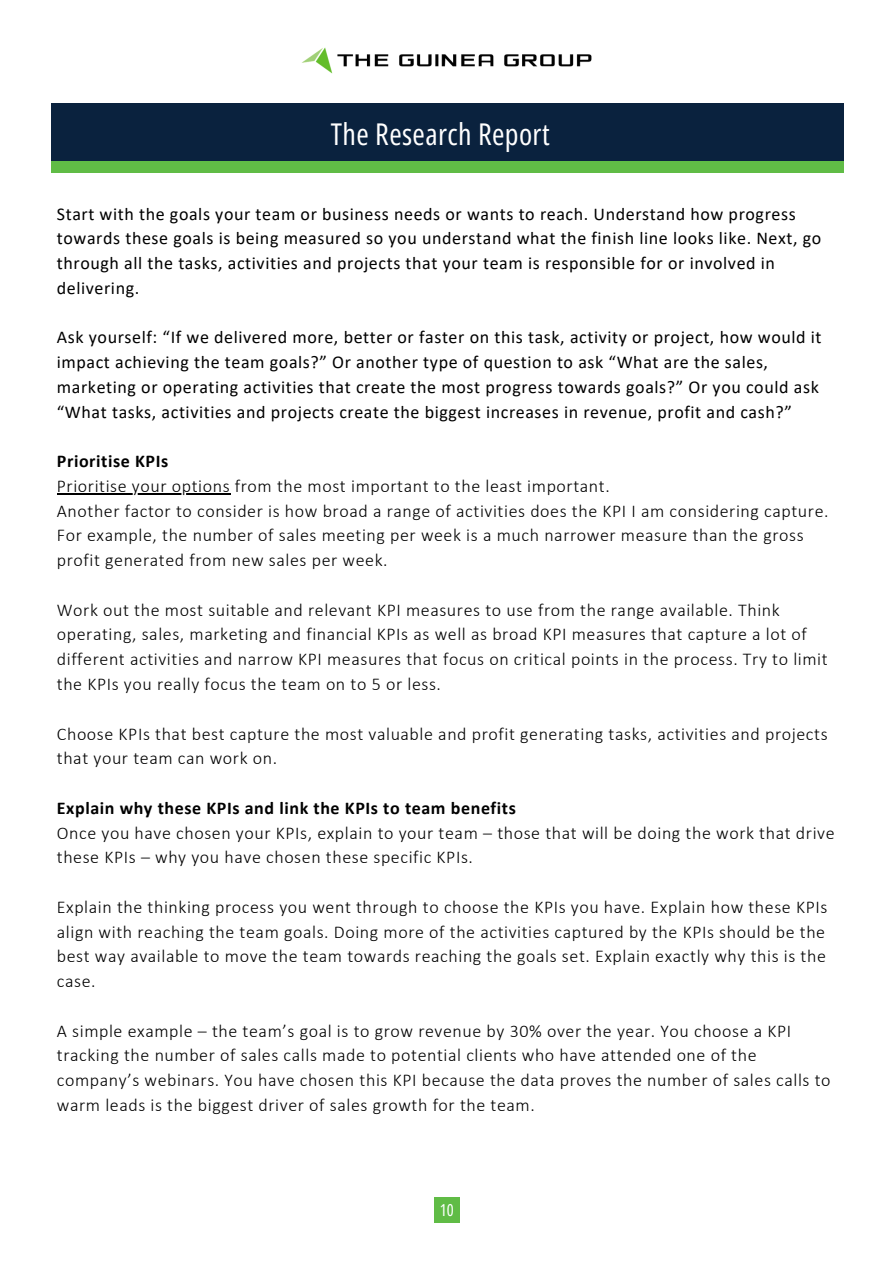
<style>
.page{position:relative;width:894px;height:1264px;background:#fff}
.page>*{position:absolute;margin:0;border:0;box-sizing:border-box;transform-origin:0 0}
.t1{font:30px "Open Sans Condensed";letter-spacing:.015em;color:#fff}
.t2{font:300 18px/24.8px "Calibri";letter-spacing:.035em;color:#000}
.t3{font:18px/24.8px "Calibri";letter-spacing:.03em;color:#000}
.t4{font:700 18px "Calibri";letter-spacing:.035em;color:#000}
.t5{font:16.5px "Open Sans Condensed";color:#fff}
</style>
<div class="page">
<div style="left:434px;top:1196px;width:25px;height:26px;background:#60bc46"></div>
<img style="left:302px;top:47px;width:290px;height:27px">
<div style="left:51px;top:103px;width:791px;height:59px;background:#0a223e"></div>
<div style="left:51px;top:162px;width:791px;height:10px;background:#60bc46"></div>
<hr style="left:57px;top:493px;width:173px;height:1px;background:#000">
<p class="t1" style="left:331px;top:113px;width:220px">The Research Report</p>
<p class="t3" style="left:57px;top:203px;width:765px">Start with the goals your team or business needs or wants to reach. Understand how progress towards these goals is being measured so you understand what the finish line looks like. Next, go through all the tasks, activities and projects that your team is responsible for or involved in delivering.</p>
<p class="t3" style="left:57px;top:326px;width:766px">Ask yourself: “If we delivered more, better or faster on this task, activity or project, how would it impact achieving the team goals?” Or another type of question to ask “What are the sales, marketing or operating activities that create the most progress towards goals?” Or you could ask “What tasks, activities and projects create the biggest increases in revenue, profit and cash?”</p>
<p class="t4" style="left:57px;top:453px;width:113px">Prioritise KPIs</p>
<p class="t2" style="left:57px;top:475px;width:554px">Prioritise your options from the most important to the least important.</p>
<p class="t2" style="left:57px;top:500px;width:773px">Another factor to consider is how broad a range of activities does the KPI I am considering capture.<br>For example, the number of sales meeting per week is a much narrower measure than the gross profit generated from new sales per week.</p>
<p class="t2" style="left:57px;top:599px;width:772px">Work out the most suitable and relevant KPI measures to use from the range available. Think operating, sales, marketing and financial KPIs as well as broad KPI measures that capture a lot of different activities and narrow KPI measures that focus on critical points in the process. Try to limit the KPIs you really focus the team on to 5 or less.</p>
<p class="t2" style="left:57px;top:722px;width:772px">Choose KPIs that best capture the most valuable and profit generating tasks, activities and projects that your team can work on.</p>
<p class="t4" style="left:57px;top:800px;width:460px">Explain why these KPIs and link the KPIs to team benefits</p>
<p class="t2" style="left:57px;top:821px;width:779px">Once you have chosen your KPIs, explain to your team – those that will be doing the work that drive these KPIs – why you have chosen these specific KPIs.</p>
<p class="t2" style="left:57px;top:896px;width:771px">Explain the thinking process you went through to choose the KPIs you have. Explain how these KPIs align with reaching the team goals. Doing more of the activities captured by the KPIs should be the best way available to move the team towards reaching the goals set. Explain exactly why this is the case.</p>
<p class="t2" style="left:57px;top:1019px;width:775px">A simple example – the team’s goal is to grow revenue by 30% over the year. You choose a KPI tracking the number of sales calls made to potential clients who have attended one of the company’s webinars. You have chosen this KPI because the data proves the number of sales calls to warm leads is the biggest driver of sales growth for the team.</p>
<h1 class="t5" style="left:440px;top:1198px;width:15px">10</h1>
</div>
